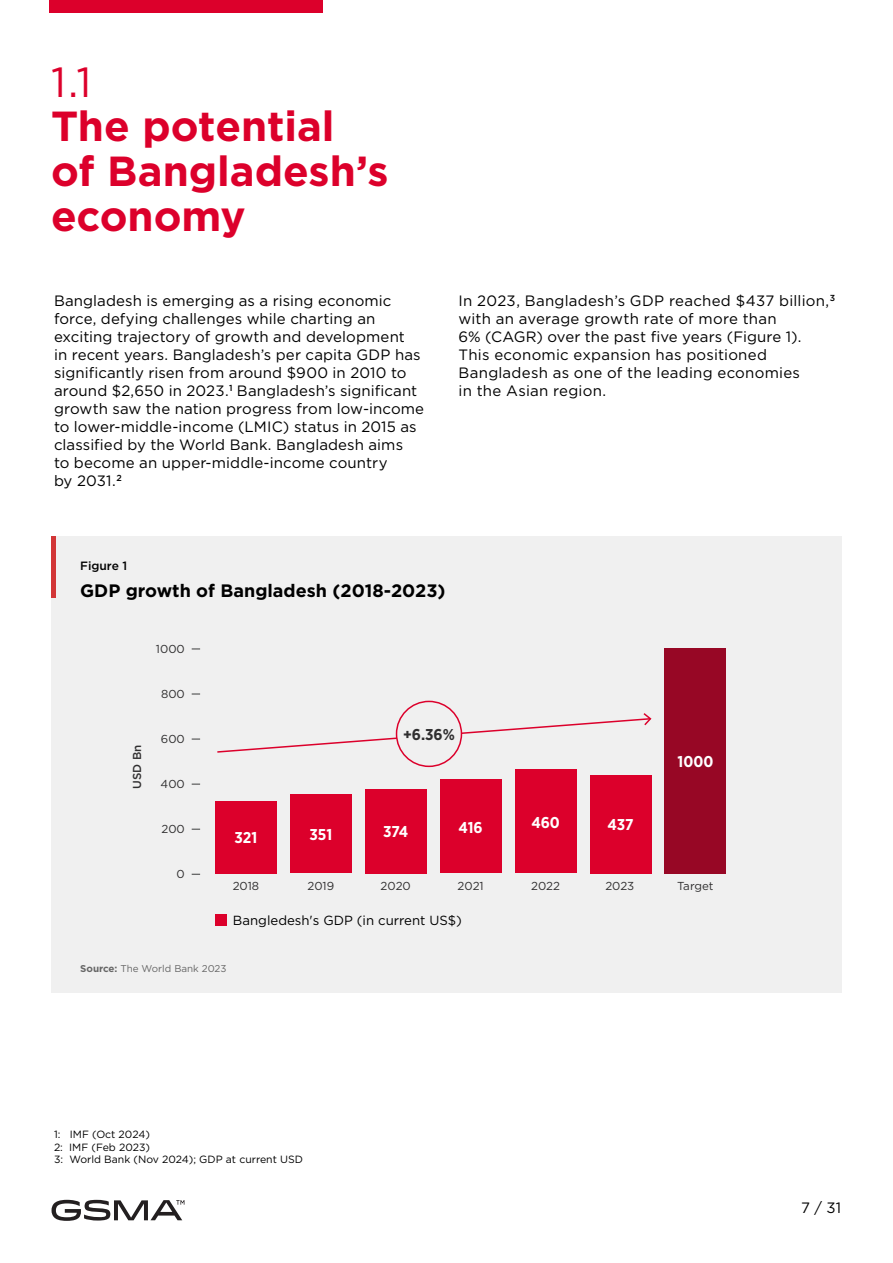
<style>
.page{position:relative;width:893px;height:1263px;background:#fff}
.page>*{position:absolute;margin:0;border:0;box-sizing:border-box;transform-origin:0 0}
.t1{font:700 42px/45px "Gotham";color:#dc002b}
.t2{font:42px "Gotham";color:#dc002b}
.t3{font:700 18px "Gotham";color:#000}
.Quote_caption{font:700 15.6px "Gotham Narrow";color:#fff}
.Quote_caption-2{font:700 15.6px "Gotham Narrow";color:#302f30}
.Body_copy{font:15px/18px "Gotham";letter-spacing:.01em;color:#000}
.Graph_legend{font:13.2px "Gotham";color:#000}
.t4{font:500 12px "Gotham";color:#000}
.t5{font:11.55px "Gotham";color:#302f30}
.t6{font:500 11.55px "Gotham";color:#302f30}
.t7{font:10.5px "Gotham";color:#000}
.t8{font:9.9px "Gotham";color:#666}
.s1{font-weight:700}
</style>
<div class="page">
<svg style="left:52px;top:1200px;width:132px;height:21px"></svg>
<div style="left:49px;top:0;width:274px;height:13px;background:#dc002b"></div>
<div style="left:51px;top:536px;width:791px;height:457px;background:#f0f0f0"></div>
<div style="left:51px;top:536px;width:5px;height:61px;background:#d23637"></div>
<div style="left:215px;top:914px;width:11px;height:12px;background:#dc002b"></div>
<div style="left:215px;top:801px;width:62px;height:72px;background:#dc002b"></div>
<div style="left:290px;top:794px;width:62px;height:79px;background:#dc002b"></div>
<div style="left:365px;top:789px;width:62px;height:84px;background:#dc002b"></div>
<div style="left:440px;top:780px;width:62px;height:93px;background:#dc002b"></div>
<div style="left:515px;top:770px;width:62px;height:103px;background:#dc002b"></div>
<div style="left:590px;top:775px;width:61px;height:98px;background:#dc002b"></div>
<div style="left:664px;top:648px;width:62px;height:225px;background:#970725"></div>
<svg style="left:217px;top:711px;width:435px;height:42px"></svg>
<div style="left:396px;top:701px;width:65px;height:65px;background:#f0f0f0;border-radius:50%"></div>
<div style="left:396px;top:701px;width:66px;height:66px;border:2px solid #dc002b;border-radius:50%"></div>
<p class="t2" style="left:51px;top:55px;width:42px">1.1</p>
<p class="t1" style="left:51px;top:104px;width:339px">The potential of Bangladesh’s economy</p>
<p class="Body_copy" style="left:54px;top:291px;width:372px">Bangladesh is emerging as a rising economic force, defying challenges while charting an exciting trajectory of growth and development<br>in recent years. Bangladesh’s per capita GDP has significantly risen from around $900 in 2010 to around $2,650 in 2023.<sup>1</sup> Bangladesh’s significant growth saw the nation progress from low-income to lower-middle-income (LMIC) status in 2015 as classified by the World Bank. Bangladesh aims<br>to become an upper-middle-income country<br>by 2031.<sup>2</sup></p>
<p class="Body_copy" style="left:459px;top:291px;width:378px">In 2023, Bangladesh’s GDP reached $437 billion,<sup>3 </sup>with an average growth rate of more than<br>6% (CAGR) over the past five years (Figure 1).<br>This economic expansion has positioned Bangladesh as one of the leading economies<br>in the Asian region.</p>
<p class="t4" style="left:80px;top:557px;width:49px">Figure 1</p>
<p class="t3" style="left:80px;top:579px;width:367px">GDP growth of Bangladesh (2018-2023)</p>
<p class="t5" style="left:156px;top:641px;width:30px">1000</p>
<p class="t6" style="left:129px;top:789px;width:46px;rotate:-90deg">USD Bn</p>
<p class="t5" style="left:161px;top:686px;width:25px">800</p>
<p class="t5" style="left:161px;top:731px;width:25px">600</p>
<p class="t5" style="left:161px;top:776px;width:26px">400</p>
<p class="t5" style="left:161px;top:821px;width:25px">200</p>
<p class="t5" style="left:177px;top:866px;width:10px">0</p>
<p class="Quote_caption-2" style="left:403px;top:725px;width:53px">+6.36%</p>
<p class="Quote_caption" style="left:235px;top:828px;width:24px">321</p>
<p class="Quote_caption" style="left:309px;top:824px;width:24px">351</p>
<p class="Quote_caption" style="left:383px;top:822px;width:27px">374</p>
<p class="Quote_caption" style="left:459px;top:817px;width:26px">416</p>
<p class="Quote_caption" style="left:531px;top:812px;width:30px">460</p>
<p class="Quote_caption" style="left:607px;top:815px;width:28px">437</p>
<p class="Quote_caption" style="left:678px;top:751px;width:37px">1000</p>
<p class="t5" style="left:233px;top:878px;width:28px">2018</p>
<p class="t5" style="left:307px;top:878px;width:28px">2019</p>
<p class="t5" style="left:381px;top:878px;width:32px">2020</p>
<p class="t5" style="left:458px;top:878px;width:28px">2021</p>
<p class="t5" style="left:531px;top:878px;width:30px">2022</p>
<p class="t5" style="left:605px;top:878px;width:31px">2023</p>
<p class="t5" style="left:677px;top:878px;width:38px">Target</p>
<p class="Graph_legend" style="left:233px;top:911px;width:231px">Bangledesh's GDP (in current US$)</p>
<p class="t8" style="left:80px;top:962px;width:148px"><span class="s1">Source:</span> The World Bank 2023</p>
<p class="t7" style="left:54px;top:1128px;width:97px">1: IMF (Oct 2024)</p>
<p class="t7" style="left:54px;top:1140px;width:98px">2: IMF (Feb 2023)</p>
<p class="t7" style="left:54px;top:1153px;width:251px">3: World Bank (Nov 2024); GDP at current USD</p>
<p class="Body_copy" style="left:801px;top:1198px;width:42px">7 / 31</p>
</div>
